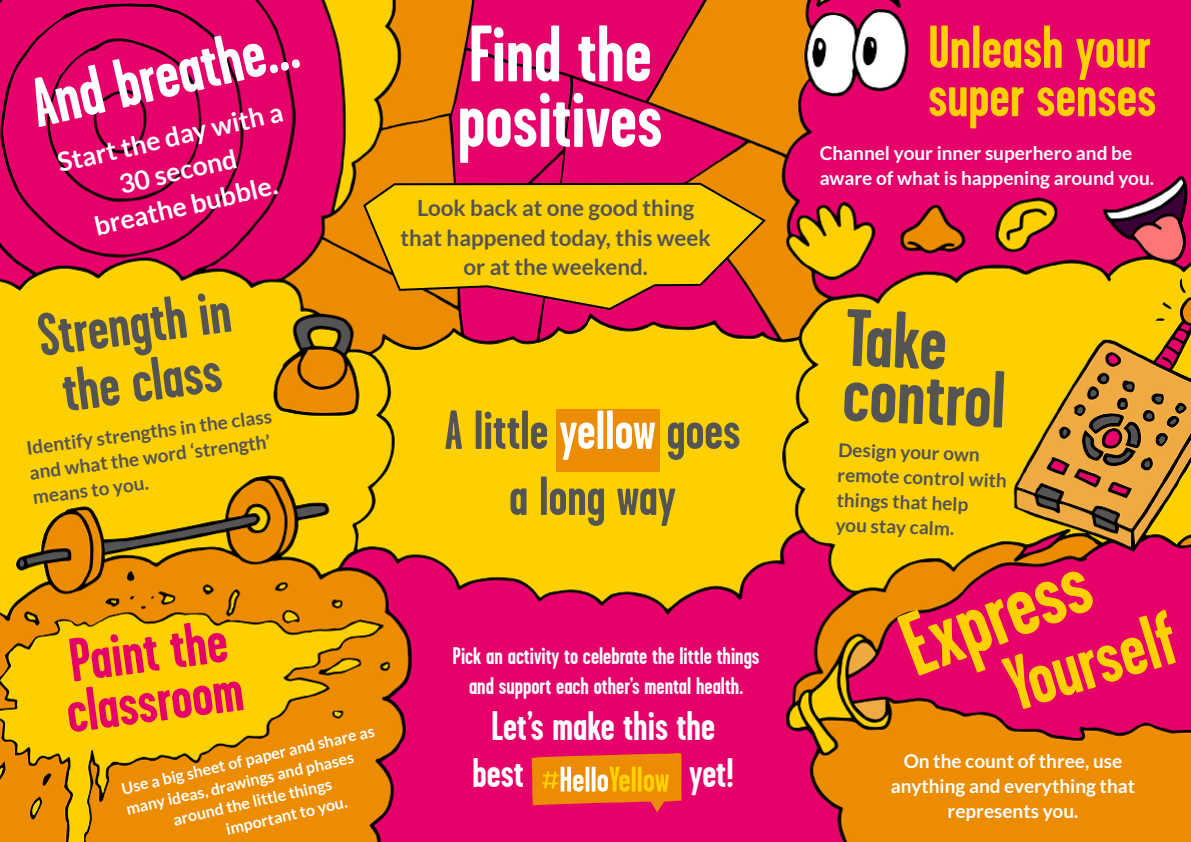
<style>
.page{position:relative;width:1191px;height:842px;background:#fff}
.page>*{position:absolute;margin:0;border:0;box-sizing:border-box;transform-origin:0 0}
.t1{font:700 89.6px "Garage Gothic";color:#ffd000}
.t2{font:700 80.8px "Garage Gothic";color:#555454}
.t3{font:700 79.8px/65.6px "Garage Gothic";color:#fff}
.t4{font:700 77.2px "Garage Gothic";color:#ffd000}
.t5{font:700 69.4px "Garage Gothic";color:#fff}
.t6{font:700 61.4px/50.2px "Garage Gothic";color:#e50069}
.t7{font:700 61.2px/58.1px "Garage Gothic";color:#555454}
.t8{font:700 60.5px/48.4px "Garage Gothic";color:#ffd000}
.t9{font:700 55px/66px "Garage Gothic";color:#555454;text-align:center}
.t10{font:700 41.3px/47px "Garage Gothic";color:#fff}
.t11{font:700 26.6px/35px "Lato";color:#fff;text-align:center}
.t12{font:700 24px/30px "Garage Gothic";color:#fff;text-align:center}
.t13{font:700 22.4px/29.5px "Lato";color:#555454;text-align:center}
.t14{font:700 19px/25px "Lato";color:#fff;text-align:center}
.t15{font:700 19px/25px "Lato";color:#555454}
.t16{font:700 16px "Lato";color:#fff}
.s1{color:#fff}
</style>
<div class="page">
<img style="left:0;top:0;width:1191px;height:842px">
<svg style="left:361px;top:182px;width:406px;height:129px;background:#eea50c"></svg>
<div style="left:556px;top:409px;width:103px;height:63px;background:#ec8c01"></div>
<svg style="left:532px;top:753px;width:149px;height:59px;background:#ee8129"></svg>
<svg style="left:1px;top:176px;width:11px;height:16px"></svg>
<h3 class="t5" style="left:24px;top:68px;width:273px;rotate:-13deg">And breathe...</h3>
<h3 class="t11" style="left:54px;top:146px;width:232px;rotate:-13deg">Start the day with a<br>30 second<br>breathe bubble.</h3>
<h3 class="t7" style="left:34px;top:308px;width:195px;rotate:-8deg">Strength in the class</h3>
<p class="t15" style="left:25px;top:434px;width:249px;rotate:-7deg">Identify strengths in the class and what the word ‘strength’ means to you.</p>
<h3 class="t3" style="left:458px;top:21px;width:206px">Find the positives</h3>
<p class="t13" style="left:400px;top:193px;width:312px">Look back at one good thing that happened today, this week or at the weekend.</p>
<h3 class="t9" style="left:444px;top:397px;width:297px">A little <span class="s1">yellow</span> goes a long way</h3>
<h3 class="t6" style="left:56px;top:638px;width:179px;rotate:-8deg">Paint the classroom</h3>
<p class="t16" style="left:120px;top:780px;width:261px;rotate:-13deg">Use a big sheet of paper and share as</p>
<p class="t16" style="left:124px;top:800px;width:235px;rotate:-13deg">many ideas, drawings and phases</p>
<p class="t16" style="left:171px;top:811px;width:164px;rotate:-13deg">around the little things</p>
<p class="t16" style="left:224px;top:820px;width:125px;rotate:-13deg">important to you.</p>
<p class="t12" style="left:452px;top:641px;width:308px">Pick an activity to celebrate the little things and support each other’s mental health.</p>
<h3 class="t10" style="left:472px;top:703px;width:244px;text-indent:19px">Let’s make this the best</h3>
<h3 class="t10" style="left:689px;top:750px;width:46px">yet!</h3>
<h3 class="t8" style="left:928px;top:23px;width:230px">Unleash your super senses</h3>
<p class="t14" style="left:819px;top:140px;width:336px;text-align:left">Channel your inner superhero and be aware of what is happening around you.</p>
<h2 class="t2" style="left:848px;top:294px;width:103px;rotate:3deg">Take</h2>
<h2 class="t2" style="left:845px;top:349px;width:164px;rotate:3deg">control</h2>
<p class="t15" style="left:838px;top:437px;width:171px;rotate:2deg">Design your own remote control with things that help<br>you stay calm.</p>
<h1 class="t1" style="left:887px;top:604px;width:196px;rotate:-21deg">Express</h1>
<h3 class="t4" style="left:995px;top:647px;width:175px;rotate:-17deg">Yourself</h3>
<p class="t14" style="left:891px;top:748px;width:246px">On the count of three, use anything and everything that represents you.</p>
</div>
